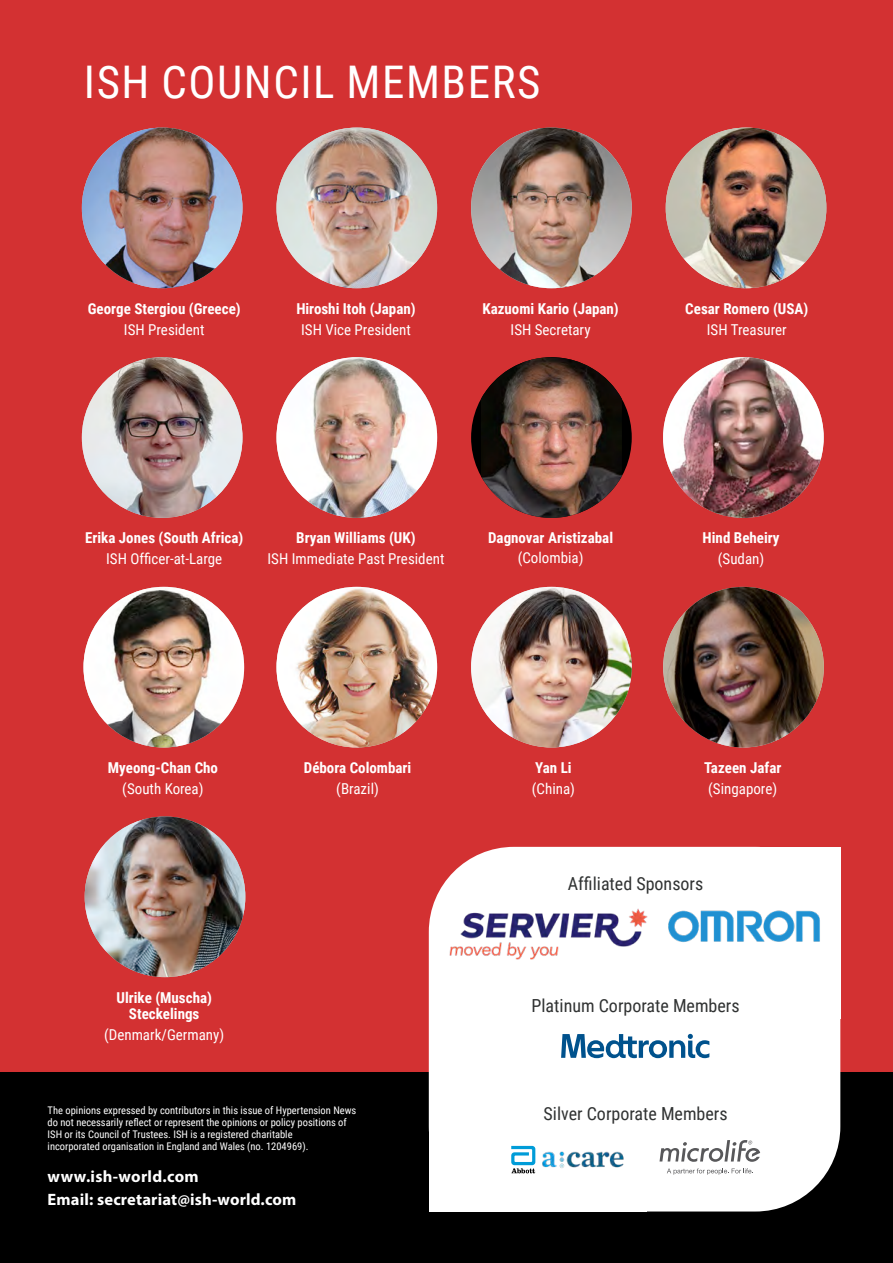
<style>
.page{position:relative;width:893px;height:1263px;background:#fff}
.page>*{position:absolute;margin:0;border:0;box-sizing:border-box;transform-origin:0 0}
.Main_heading_1{font:45px "Roboto Condensed";letter-spacing:.035em;color:#fff}
.Main_Heading_3{font:18px "Roboto Condensed";color:#303232}
.Doc_information_number_-_left{font:700 16.5px "Myriad Pro";letter-spacing:.01em;color:#fff}
.NewsTeam_-_Name{font:700 15px/16.5px "Roboto Condensed";color:#fff;text-align:center}
.NewsTeam_-_body{font:15px "Roboto Condensed";color:#fff}
.End_Text_-_Red_block{font:10.5px/12px "Roboto Condensed";color:#fff}
</style>
<div class="page">
<div style="left:0;top:1071px;width:893px;height:192px;background:#000"></div>
<div style="left:0;top:0;width:893px;height:1071px;background:#d33132"></div>
<img style="left:82px;top:128px;width:160px;height:160px;border-radius:80px">
<img style="left:276px;top:128px;width:161px;height:160px;border-radius:80px">
<img style="left:471px;top:128px;width:161px;height:160px;border-radius:80px">
<img style="left:666px;top:128px;width:160px;height:160px;border-radius:80px">
<img style="left:82px;top:357px;width:160px;height:161px;border-radius:80px">
<img style="left:276px;top:357px;width:161px;height:161px;border-radius:80px">
<div style="left:471px;top:357px;width:161px;height:161px;background:#000;border-radius:50%"></div>
<img style="left:481px;top:357px;width:141px;height:161px">
<img style="left:663px;top:357px;width:161px;height:161px;border-radius:80px">
<img style="left:83px;top:587px;width:161px;height:160px;border-radius:80px">
<img style="left:276px;top:587px;width:161px;height:160px;border-radius:80px">
<img style="left:471px;top:587px;width:161px;height:160px;border-radius:80px">
<img style="left:663px;top:587px;width:161px;height:160px;border-radius:80px">
<img style="left:85px;top:816px;width:160px;height:161px;border-radius:80px">
<div style="left:429px;top:847px;width:411px;height:364px;background:#fff;border-radius:85px"></div>
<div style="left:429px;top:1018px;width:217px;height:193px;background:#fff"></div>
<div style="left:646px;top:847px;width:194px;height:171px;background:#fff"></div>
<svg style="left:561px;top:1034px;width:148px;height:24px"></svg>
<img style="left:668px;top:910px;width:152px;height:33px">
<img style="left:449px;top:908px;width:199px;height:52px">
<svg style="left:511px;top:1146px;width:23px;height:27px"></svg>
<img style="left:534px;top:1146px;width:90px;height:27px">
<svg style="left:667px;top:1168px;width:86px;height:7px"></svg>
<svg style="left:660px;top:1140px;width:100px;height:22px"></svg>
<p class="Main_heading_1" style="left:84px;top:50px;width:458px">ISH COUNCIL MEMBERS</p>
<p class="NewsTeam_-_Name" style="left:88px;top:300px;width:154px">George Stergiou (Greece)</p>
<p class="NewsTeam_-_body" style="left:124px;top:319px;width:82px">ISH President</p>
<p class="NewsTeam_-_Name" style="left:296px;top:300px;width:121px">Hiroshi Itoh (Japan)</p>
<p class="NewsTeam_-_body" style="left:301px;top:319px;width:111px">ISH Vice President</p>
<p class="NewsTeam_-_Name" style="left:482px;top:300px;width:138px">Kazuomi Kario (Japan)</p>
<p class="NewsTeam_-_body" style="left:511px;top:319px;width:81px">ISH Secretary</p>
<p class="NewsTeam_-_Name" style="left:685px;top:300px;width:125px">Cesar Romero (USA)</p>
<p class="NewsTeam_-_body" style="left:707px;top:319px;width:81px">ISH Treasurer</p>
<p class="NewsTeam_-_Name" style="left:85px;top:529px;width:160px">Erika Jones (South Africa)</p>
<p class="NewsTeam_-_body" style="left:106px;top:548px;width:118px">ISH Officer-at-Large</p>
<p class="NewsTeam_-_Name" style="left:296px;top:529px;width:121px">Bryan Williams (UK)</p>
<p class="NewsTeam_-_body" style="left:268px;top:548px;width:178px">ISH Immediate Past President</p>
<p class="NewsTeam_-_Name" style="left:488px;top:529px;width:126px">Dagnovar Aristizabal</p>
<p class="NewsTeam_-_body" style="left:518px;top:548px;width:67px">(Colombia)</p>
<p class="NewsTeam_-_Name" style="left:703px;top:529px;width:78px">Hind Beheiry</p>
<p class="NewsTeam_-_body" style="left:718px;top:548px;width:48px">(Sudan)</p>
<p class="NewsTeam_-_Name" style="left:108px;top:759px;width:112px">Myeong-Chan Cho</p>
<p class="NewsTeam_-_body" style="left:122px;top:778px;width:83px">(South Korea)</p>
<p class="NewsTeam_-_Name" style="left:304px;top:759px;width:109px">Débora Colombari</p>
<p class="NewsTeam_-_body" style="left:336px;top:778px;width:44px">(Brazil)</p>
<p class="NewsTeam_-_Name" style="left:535px;top:759px;width:38px">Yan Li</p>
<p class="NewsTeam_-_body" style="left:532px;top:778px;width:45px">(China)</p>
<p class="NewsTeam_-_Name" style="left:704px;top:759px;width:79px">Tazeen Jafar</p>
<p class="NewsTeam_-_body" style="left:708px;top:778px;width:70px">(Singapore)</p>
<p class="NewsTeam_-_Name" style="left:116px;top:988px;width:97px">Ulrike (Muscha)<br>Steckelings</p>
<p class="NewsTeam_-_body" style="left:104px;top:1024px;width:122px">(Denmark/Germany)</p>
<p class="End_Text_-_Red_block" style="left:48px;top:1104px;width:310px">The opinions expressed by contributors in this issue of Hypertension News do not necessarily reflect or represent the opinions or policy positions of ISH or its Council of Trustees. ISH is a registered charitable<br>incorporated organisation in England and Wales (no. 1204969).</p>
<p class="Doc_information_number_-_left" style="left:48px;top:1166px;width:153px">www.ish-world.com</p>
<p class="Doc_information_number_-_left" style="left:48px;top:1188px;width:250px">Email: secretariat@ish-world.com</p>
<p class="Main_Heading_3" style="left:568px;top:870px;width:137px">Affiliated Sponsors</p>
<p class="Main_Heading_3" style="left:532px;top:993px;width:209px">Platinum Corporate Members</p>
<p class="Main_Heading_3" style="left:544px;top:1101px;width:185px">Silver Corporate Members</p>
</div>
